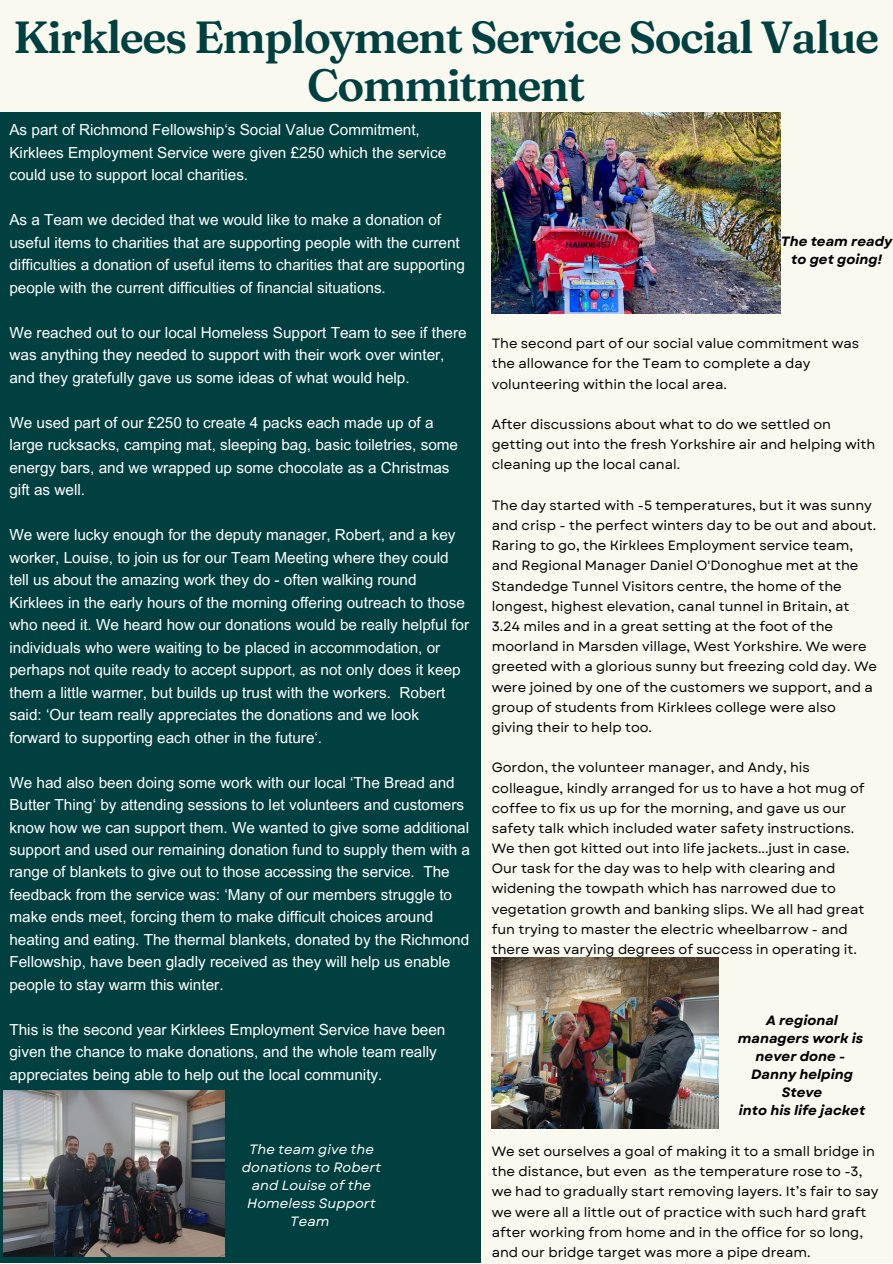
<style>
.page{position:relative;width:893px;height:1264px;background:#fff}
.page>*{position:absolute;margin:0;border:0;box-sizing:border-box;transform-origin:0 0}
.t1{font:600 45px/47.2px "Fraunces 9 pt";letter-spacing:-.035em;color:#004040;text-align:center}
.t2{font:15.3px/22.5px "Arial MT Pro";color:#fff}
.t3{font:13.5px/20.2px "Garet";color:#000}
.t4{font:italic 700 13.5px/18px "Garet";color:#000;text-align:center}
.t5{font:italic 13.5px/18px "Garet";color:#fff;text-align:center}
</style>
<div class="page">
<div style="left:0;top:0;width:892px;height:1262px;background:#faf9f0"></div>
<div style="left:0;top:112px;width:480px;height:1150px;background:#004040"></div>
<img style="left:491px;top:112px;width:289px;height:202px">
<img style="left:3px;top:1090px;width:222px;height:166px">
<img style="left:491px;top:957px;width:227px;height:171px">
<p class="t1" style="left:13px;top:13px;width:867px">Kirklees Employment Service Social Value<br>Commitment</p>
<p class="t2" style="left:9px;top:120px;width:438px">As part of Richmond Fellowship‘s Social Value Commitment,<br>Kirklees Employment Service were given £250 which the service could use to support local charities.</p>
<p class="t2" style="left:9px;top:210px;width:457px">As a Team we decided that we would like to make a donation of useful items to charities that are supporting people with the current difficulties a donation of useful items to charities that are supporting people with the current difficulties of financial situations.</p>
<p class="t2" style="left:9px;top:323px;width:458px">We reached out to our local Homeless Support Team to see if there was anything they needed to support with their work over winter, and they gratefully gave us some ideas of what would help.</p>
<p class="t2" style="left:9px;top:413px;width:450px">We used part of our £250 to create 4 packs each made up of a large rucksacks, camping mat, sleeping bag, basic toiletries, some energy bars, and we wrapped up some chocolate as a Christmas gift as well.</p>
<p class="t2" style="left:9px;top:525px;width:461px">We were lucky enough for the deputy manager, Robert, and a key worker, Louise, to join us for our Team Meeting where they could tell us about the amazing work they do - often walking round Kirklees in the early hours of the morning offering outreach to those who need it. We heard how our donations would be really helpful for individuals who were waiting to be placed in accommodation, or perhaps not quite ready to accept support, as not only does it keep them a little warmer, but builds up trust with the workers. Robert said: ‘Our team really appreciates the donations and we look forward to supporting each other in the future‘.</p>
<p class="t2" style="left:9px;top:772px;width:462px">We had also been doing some work with our local ‘The Bread and Butter Thing‘ by attending sessions to let volunteers and customers know how we can support them. We wanted to give some additional support and used our remaining donation fund to supply them with a range of blankets to give out to those accessing the service. The feedback from the service was: ‘Many of our members struggle to make ends meet, forcing them to make difficult choices around heating and eating. The thermal blankets, donated by the Richmond Fellowship, have been gladly received as they will help us enable people to stay warm this winter.</p>
<p class="t2" style="left:9px;top:1020px;width:437px">This is the second year Kirklees Employment Service have been given the chance to make donations, and the whole team really appreciates being able to help out the local community.</p>
<p class="t5" style="left:242px;top:1139px;width:141px">The team give the donations to Robert and Louise of the<br>Homeless Support<br>Team</p>
<p class="t4" style="left:780px;top:232px;width:113px">The team ready to get going!</p>
<p class="t3" style="left:491px;top:333px;width:369px">The second part of our social value commitment was the allowance for the Team to complete a day volunteering within the local area.</p>
<p class="t3" style="left:491px;top:414px;width:385px">After discussions about what to do we settled on getting out into the fresh Yorkshire air and helping with cleaning up the local canal.</p>
<p class="t3" style="left:491px;top:495px;width:387px">The day started with -5 temperatures, but it was sunny and crisp - the perfect winters day to be out and about.<br>Raring to go, the Kirklees Employment service team, and Regional Manager Daniel O'Donoghue met at the Standedge Tunnel Visitors centre, the home of the longest, highest elevation, canal tunnel in Britain, at 3.24 miles and in a great setting at the foot of the moorland in Marsden village, West Yorkshire. We were greeted with a glorious sunny but freezing cold day. We were joined by one of the customers we support, and a group of students from Kirklees college were also giving their to help too.</p>
<p class="t3" style="left:491px;top:757px;width:374px">Gordon, the volunteer manager, and Andy, his colleague, kindly arranged for us to have a hot mug of coffee to fix us up for the morning, and gave us our safety talk which included water safety instructions.<br>We then got kitted out into life jackets...just in case.<br>Our task for the day was to help with clearing and widening the towpath which has narrowed due to vegetation growth and banking slips. We all had great fun trying to master the electric wheelbarrow - and there was varying degrees of success in operating it.</p>
<p class="t4" style="left:737px;top:1011px;width:127px">A regional managers work is</p>
<p class="t4" style="left:755px;top:1047px;width:91px">never done -</p>
<p class="t4" style="left:751px;top:1065px;width:103px">Danny helping<br>Steve</p>
<p class="t4" style="left:738px;top:1101px;width:128px">into his life jacket</p>
<p class="t3" style="left:491px;top:1141px;width:388px">We set ourselves a goal of making it to a small bridge in the distance, but even as the temperature rose to -3, we had to gradually start removing layers. It’s fair to say we were all a little out of practice with such hard graft after working from home and in the office for so long, and our bridge target was more a pipe dream.</p>
</div>
